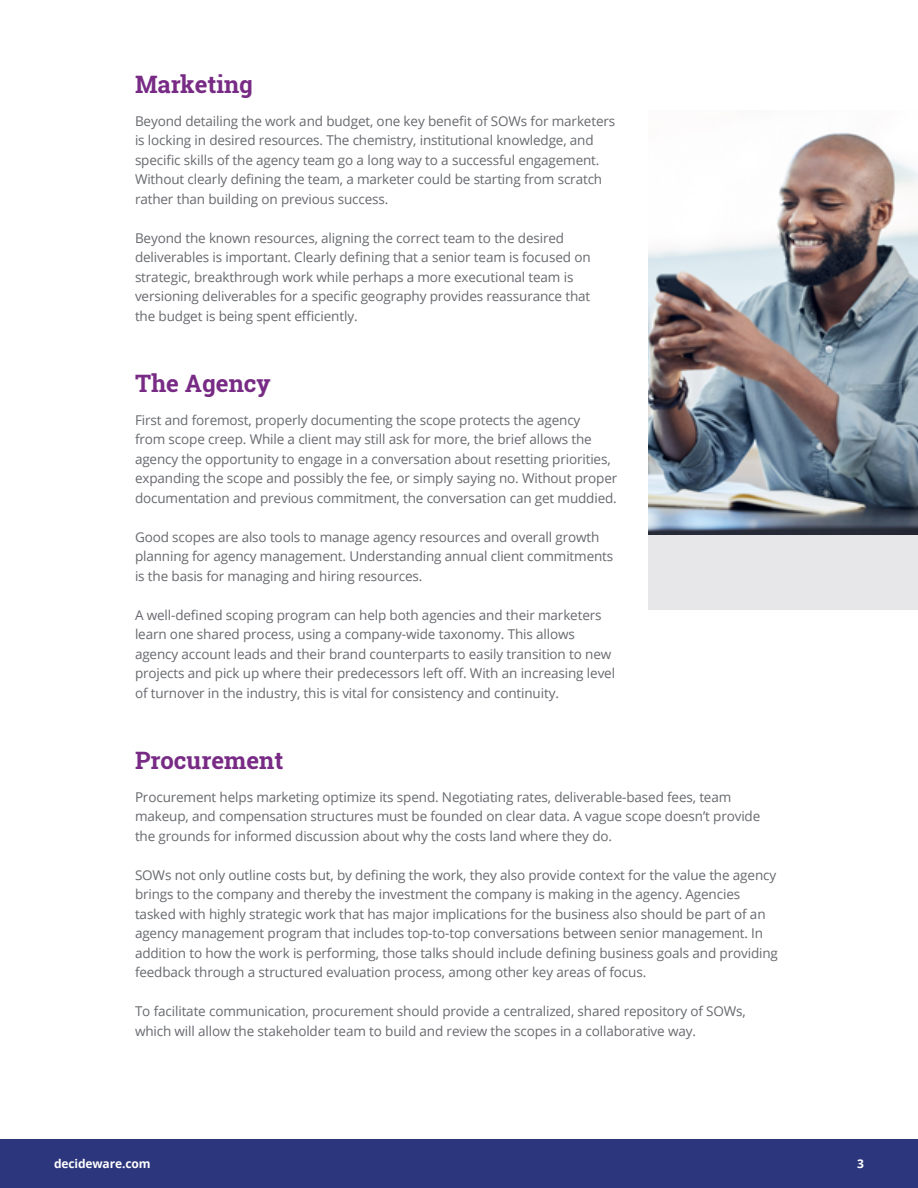
<style>
.page{position:relative;width:918px;height:1188px;background:#fff}
.page>*{position:absolute;margin:0;border:0;box-sizing:border-box;transform-origin:0 0}
.t1{font:700 24px "Roboto Slab";color:#782b85}
.t2{font:13.5px/19.5px "Open Sans";letter-spacing:-.01em;color:#67696e}
.t3{font:700 12px "Open Sans";letter-spacing:-.01em;color:#fff}
</style>
<div class="page">
<div style="left:0;top:1139px;width:918px;height:49px;background:#2c367c"></div>
<img style="left:648px;top:132px;width:270px;height:403px">
<div style="left:648px;top:535px;width:270px;height:74px;background:#e7e7e9"></div>
<h1 class="t1" style="left:135px;top:67px;width:120px">Marketing</h1>
<p class="t2" style="left:135px;top:111px;width:482px">Beyond detailing the work and budget, one key benefit of SOWs for marketers is locking in desired resources. The chemistry, institutional knowledge, and specific skills of the agency team go a long way to a successful engagement.<br>Without clearly defining the team, a marketer could be starting from scratch rather than building on previous success.</p>
<p class="t2" style="left:135px;top:228px;width:457px">Beyond the known resources, aligning the correct team to the desired deliverables is important. Clearly defining that a senior team is focused on strategic, breakthrough work while perhaps a more executional team is versioning deliverables for a specific geography provides reassurance that the budget is being spent efficiently.</p>
<h1 class="t1" style="left:135px;top:367px;width:137px">The Agency</h1>
<p class="t2" style="left:135px;top:410px;width:484px">First and foremost, properly documenting the scope protects the agency<br>from scope creep. While a client may still ask for more, the brief allows the agency the opportunity to engage in a conversation about resetting priorities, expanding the scope and possibly the fee, or simply saying no. Without proper documentation and previous commitment, the conversation can get muddied.</p>
<p class="t2" style="left:135px;top:527px;width:480px">Good scopes are also tools to manage agency resources and overall growth planning for agency management. Understanding annual client commitments is the basis for managing and hiring resources.</p>
<p class="t2" style="left:135px;top:605px;width:482px">A well-defined scoping program can help both agencies and their marketers learn one shared process, using a company-wide taxonomy. This allows agency account leads and their brand counterparts to easily transition to new projects and pick up where their predecessors left off. With an increasing level of turnover in the industry, this is vital for consistency and continuity.</p>
<h1 class="t1" style="left:135px;top:744px;width:150px">Procurement</h1>
<p class="t2" style="left:135px;top:787px;width:627px">Procurement helps marketing optimize its spend. Negotiating rates, deliverable-based fees, team makeup, and compensation structures must be founded on clear data. A vague scope doesn’t provide the grounds for informed discussion about why the costs land where they do.</p>
<p class="t2" style="left:135px;top:865px;width:644px">SOWs not only outline costs but, by defining the work, they also provide context for the value the agency brings to the company and thereby the investment the company is making in the agency. Agencies tasked with highly strategic work that has major implications for the business also should be part of an agency management program that includes top-to-top conversations between senior management. In addition to how the work is performing, those talks should include defining business goals and providing feedback through a structured evaluation process, among other key areas of focus.</p>
<p class="t2" style="left:135px;top:1001px;width:612px">To facilitate communication, procurement should provide a centralized, shared repository of SOWs, which will allow the stakeholder team to build and review the scopes in a collaborative way.</p>
<p class="t3" style="left:54px;top:1155px;width:98px">decideware.com</p>
<p class="t3" style="left:857px;top:1155px;width:8px">3</p>
</div>
